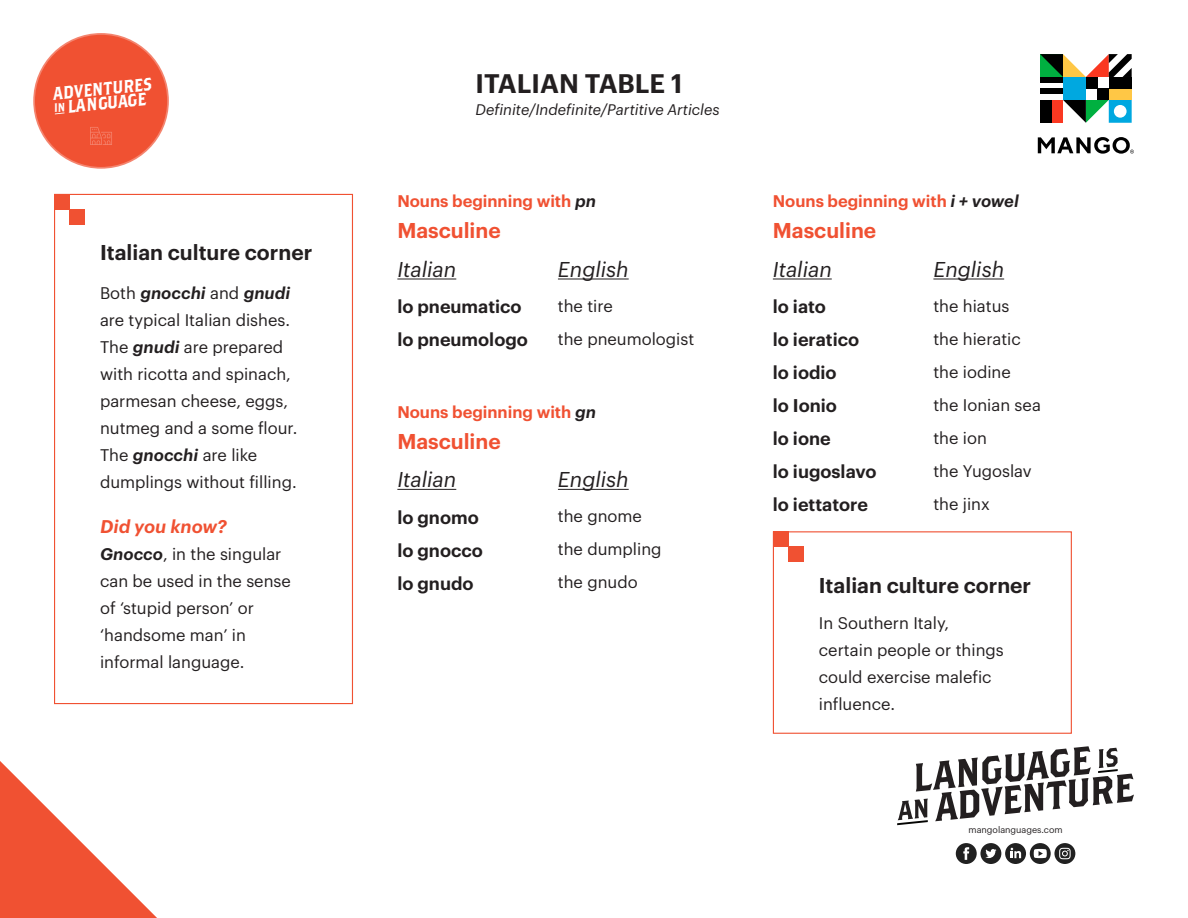
<style>
.page{position:relative;width:1188px;height:918px;background:#fff}
.page>*{position:absolute;margin:0;border:0;box-sizing:border-box;transform-origin:0 0}
.t1{font:600 26.25px "Graphik LCG";color:#231f20}
.t2{font:italic 21px "Graphik LCG";color:#231f20}
.t3{font:600 21px "Graphik LCG";color:#231f20}
.t4{font:600 21px "Graphik LCG";color:#f05132}
.t5{font:600 18px "Graphik LCG";color:#231f20}
.t6{font:italic 600 18px "Graphik LCG";color:#f05132}
.t7{font:17.85px/14.4px "Brothers OT";color:#fff;scale:.91 1}
.t8{font:16.5px/27px "Graphik LCG";color:#231f20}
.t9{font:600 16.5px "Graphik LCG";color:#f05132}
.t10{font:italic 15px "Graphik LCG";color:#231f20}
.t11{font:9px "Graphik LCG";color:#231f20}
.s1{font-size:12px}
.s2{font-weight:600;font-style:italic}
.s3{font-style:italic;color:#231f20}
</style>
<div class="page">
<svg style="left:0;top:761px;width:157px;height:157px"></svg>
<svg style="left:1038px;top:137px;width:96px;height:17px"></svg>
<div style="left:1063px;top:77px;width:23px;height:23px;background:#00a8e0"></div>
<div style="left:1097px;top:88px;width:12px;height:12px;background:#000"></div>
<div style="left:1040px;top:77px;width:23px;height:6px;background:#000"></div>
<div style="left:1040px;top:88px;width:23px;height:6px;background:#000"></div>
<svg style="left:1063px;top:100px;width:69px;height:23px"></svg>
<div style="left:1086px;top:77px;width:11px;height:11px;background:#000"></div>
<div style="left:1040px;top:100px;width:23px;height:23px;background:#fa3821"></div>
<div style="left:1040px;top:100px;width:12px;height:23px;background:#000"></div>
<div style="left:1109px;top:77px;width:23px;height:23px;background:#ffc745"></div>
<div style="left:1109px;top:77px;width:23px;height:11px;background:#000"></div>
<svg style="left:1040px;top:54px;width:92px;height:23px"></svg>
<div style="left:33px;top:33px;width:136px;height:136px;background:#f05132;border-radius:50%"></div>
<svg style="left:55px;top:112px;width:10px;height:2px"></svg>
<svg style="left:90px;top:127px;width:22px;height:18px"></svg>
<div style="left:32px;top:31px;width:139px;height:139px;border:3px solid #fff;border-radius:50%"></div>
<svg style="left:897px;top:746px;width:237px;height:79px"></svg>
<div style="left:1030px;top:843px;width:21px;height:21px;background:#212121;border-radius:10px"></div>
<svg style="left:1034px;top:849px;width:13px;height:9px"></svg>
<div style="left:980px;top:843px;width:21px;height:21px;background:#212121;border-radius:10px"></div>
<svg style="left:985px;top:849px;width:11px;height:9px"></svg>
<svg style="left:1005px;top:843px;width:21px;height:21px"></svg>
<svg style="left:1011px;top:848px;width:10px;height:10px"></svg>
<div style="left:956px;top:843px;width:21px;height:21px;background:#212121;border-radius:10px"></div>
<svg style="left:963px;top:847px;width:6px;height:13px"></svg>
<div style="left:1054px;top:843px;width:21px;height:21px;background:#212121;border-radius:10px"></div>
<svg style="left:1059px;top:848px;width:12px;height:11px"></svg>
<hr style="left:773px;top:279px;width:59px;height:1px;background:#231f20">
<hr style="left:397px;top:279px;width:59px;height:1px;background:#231f20">
<hr style="left:933px;top:279px;width:71px;height:1px;background:#231f20">
<hr style="left:558px;top:279px;width:71px;height:1px;background:#231f20">
<div style="left:54px;top:194px;width:299px;height:510px;border:1px solid #f05132"></div>
<hr style="left:397px;top:489px;width:59px;height:1px;background:#231f20">
<hr style="left:558px;top:489px;width:71px;height:1px;background:#231f20">
<div style="left:69px;top:209px;width:16px;height:16px;background:#f05132"></div>
<div style="left:54px;top:194px;width:15px;height:15px;background:#f05132"></div>
<div style="left:773px;top:531px;width:299px;height:203px;border:1px solid #f05132"></div>
<div style="left:788px;top:547px;width:16px;height:15px;background:#f05132"></div>
<div style="left:773px;top:531px;width:15px;height:16px;background:#f05132"></div>
<p class="t7" style="left:52px;top:88px;width:111px;rotate:-6deg">ADVENTURES<br><span class="s1">IN</span> LANGUAGE</p>
<p class="t3" style="left:100px;top:237px;width:214px">Italian culture corner</p>
<p class="t8" style="left:100px;top:279px;width:199px">Both <span class="s2">gnocchi</span> and <span class="s2">gnudi </span>are typical Italian dishes.<br>The <span class="s2">gnudi</span> are prepared with ricotta and spinach, parmesan cheese, eggs, nutmeg and a some flour.<br>The <span class="s2">gnocchi</span> are like dumplings without filling.</p>
<p class="t6" style="left:100px;top:513px;width:129px">Did you know?</p>
<p class="t8" style="left:100px;top:539px;width:192px"><span class="s2">Gnocco</span>, in the singular can be used in the sense of ‘stupid person’ or ‘handsome man’ in informal language.</p>
<p class="t1" style="left:476px;top:63px;width:208px">ITALIAN TABLE 1</p>
<p class="t10" style="left:476px;top:98px;width:246px">Definite/Indefinite/Partitive Articles</p>
<p class="t9" style="left:397px;top:189px;width:200px">Nouns beginning with <span class="s3">pn</span></p>
<p class="t9" style="left:773px;top:189px;width:248px">Nouns beginning with <span class="s3">i + vowel</span></p>
<p class="t4" style="left:397px;top:215px;width:105px">Masculine</p>
<p class="t4" style="left:773px;top:215px;width:105px">Masculine</p>
<p class="t2" style="left:397px;top:254px;width:60px">Italian</p>
<p class="t2" style="left:558px;top:254px;width:72px">English</p>
<p class="t2" style="left:773px;top:254px;width:60px">Italian</p>
<p class="t2" style="left:933px;top:254px;width:72px">English</p>
<p class="t5" style="left:773px;top:293px;width:55px">lo iato</p>
<p class="t5" style="left:773px;top:326px;width:88px">lo ieratico</p>
<p class="t5" style="left:773px;top:359px;width:65px">lo iodio</p>
<p class="t5" style="left:773px;top:392px;width:66px">lo Ionio</p>
<p class="t5" style="left:773px;top:425px;width:59px">lo ione</p>
<p class="t5" style="left:773px;top:458px;width:105px">lo iugoslavo</p>
<p class="t5" style="left:773px;top:491px;width:97px">lo iettatore</p>
<p class="t8" style="left:558px;top:291px;width:56px">the tire</p>
<p class="t8" style="left:558px;top:324px;width:138px">the pneumologist</p>
<p class="t8" style="left:933px;top:291px;width:78px">the hiatus</p>
<p class="t8" style="left:933px;top:324px;width:89px">the hieratic</p>
<p class="t8" style="left:933px;top:357px;width:79px">the iodine</p>
<p class="t8" style="left:933px;top:390px;width:109px">the Ionian sea</p>
<p class="t8" style="left:933px;top:423px;width:55px">the ion</p>
<p class="t8" style="left:933px;top:456px;width:100px">the Yugoslav</p>
<p class="t8" style="left:933px;top:489px;width:58px">the jinx</p>
<p class="t5" style="left:397px;top:293px;width:126px">lo pneumatico</p>
<p class="t5" style="left:397px;top:326px;width:132px">lo pneumologo</p>
<p class="t9" style="left:397px;top:399px;width:200px">Nouns beginning with <span class="s3">gn</span></p>
<p class="t4" style="left:397px;top:425px;width:105px">Masculine</p>
<p class="t2" style="left:397px;top:464px;width:60px">Italian</p>
<p class="t2" style="left:558px;top:464px;width:72px">English</p>
<p class="t5" style="left:397px;top:503px;width:83px">lo gnomo</p>
<p class="t5" style="left:397px;top:536px;width:87px">lo gnocco</p>
<p class="t5" style="left:397px;top:569px;width:78px">lo gnudo</p>
<p class="t8" style="left:558px;top:501px;width:86px">the gnome</p>
<p class="t8" style="left:558px;top:534px;width:105px">the dumpling</p>
<p class="t8" style="left:558px;top:567px;width:81px">the gnudo</p>
<p class="t3" style="left:819px;top:570px;width:214px">Italian culture corner</p>
<p class="t8" style="left:819px;top:608px;width:186px">In Southern Italy, certain people or things could exercise malefic influence.</p>
<p class="t11" style="left:969px;top:823px;width:96px">mangolanguages.com</p>
</div>
